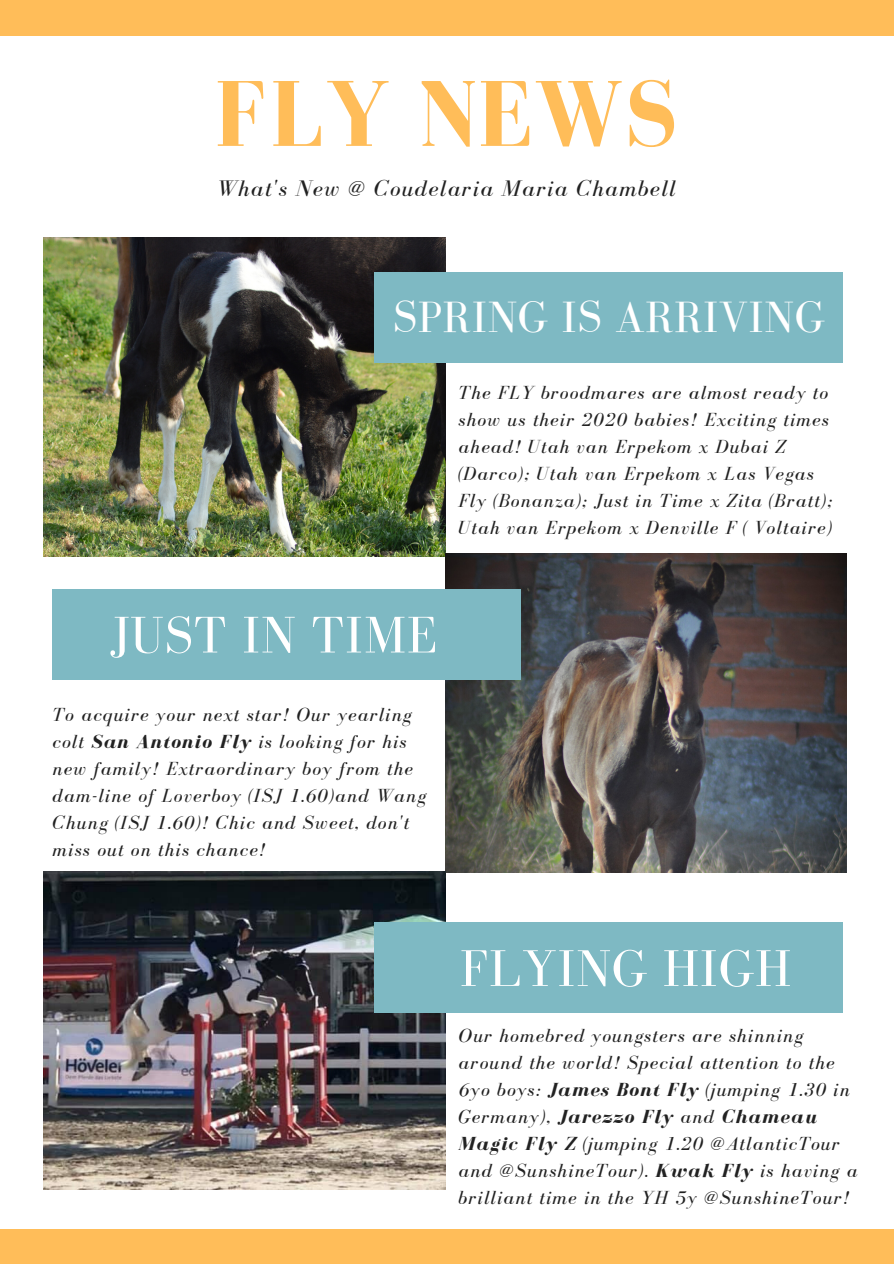
<style>
.page{position:relative;width:894px;height:1264px;background:#fff}
.page>*{position:absolute;margin:0;border:0;box-sizing:border-box;transform-origin:0 0}
.t1{font:700 96px "Bodoni FLF";letter-spacing:.01em;color:#ffbd59}
.t2{font:52.95px "Bodoni FLF";letter-spacing:.01em;color:#fff}
.t3{font:45px "Bodoni FLF";letter-spacing:.01em;color:#fff}
.t4{font:italic 23.25px "Bodoni FLF";letter-spacing:.06em;color:#222}
.t5{font:italic 19.5px/27px "Bodoni FLF";letter-spacing:.06em;color:#222}
.s1{font-weight:700}
</style>
<div class="page">
<div style="left:0;top:1229px;width:893px;height:34px;background:#ffbd59"></div>
<div style="left:0;top:0;width:893px;height:36px;background:#ffbd59"></div>
<img style="left:44px;top:237px;width:401px;height:319px">
<img style="left:445px;top:553px;width:401px;height:319px">
<img style="left:44px;top:871px;width:401px;height:318px">
<div style="left:374px;top:272px;width:468px;height:91px;background:#7eb9c3"></div>
<div style="left:52px;top:589px;width:468px;height:90px;background:#7eb9c3"></div>
<div style="left:374px;top:922px;width:468px;height:90px;background:#7eb9c3"></div>
<h1 class="t1" style="left:214px;top:62px;width:464px">FLY NEWS</h1>
<p class="t4" style="left:216px;top:176px;width:460px">What's New @ Coudelaria Maria Chambell</p>
<h3 class="t3" style="left:393px;top:293px;width:433px">SPRING IS ARRIVING</h3>
<p class="t5" style="left:458px;top:379px;width:375px">The FLY broodmares are almost ready to show us their 2020 babies! Exciting times ahead! Utah van Erpekom x Dubai Z (Darco); Utah van Erpekom x Las Vegas Fly (Bonanza); Just in Time x Zita (Bratt); Utah van Erpekom x Denville F ( Voltaire)</p>
<h2 class="t2" style="left:110px;top:606px;width:329px">JUST IN TIME</h2>
<p class="t5" style="left:53px;top:701px;width:375px">To acquire your next star! Our yearling colt <span class="s1">San Antonio Fly</span> is looking for his new family! Extraordinary boy from the dam-line of Loverboy (ISJ 1.60)and Wang Chung (ISJ 1.60)! Chic and Sweet, don't miss out on this chance!</p>
<h2 class="t2" style="left:459px;top:939px;width:333px">FLYING HIGH</h2>
<p class="t5" style="left:458px;top:1021px;width:400px">Our homebred youngsters are shinning around the world! Special attention to the 6yo boys: <span class="s1">James Bont Fly</span> (jumping 1.30 in Germany), <span class="s1">Jarezzo Fly</span> and <span class="s1">Chameau Magic Fly Z</span> (jumping 1.20 @AtlanticTour and @SunshineTour). <span class="s1">Kwak Fly</span> is having a brilliant time in the YH 5y @SunshineTour!</p>
</div>
